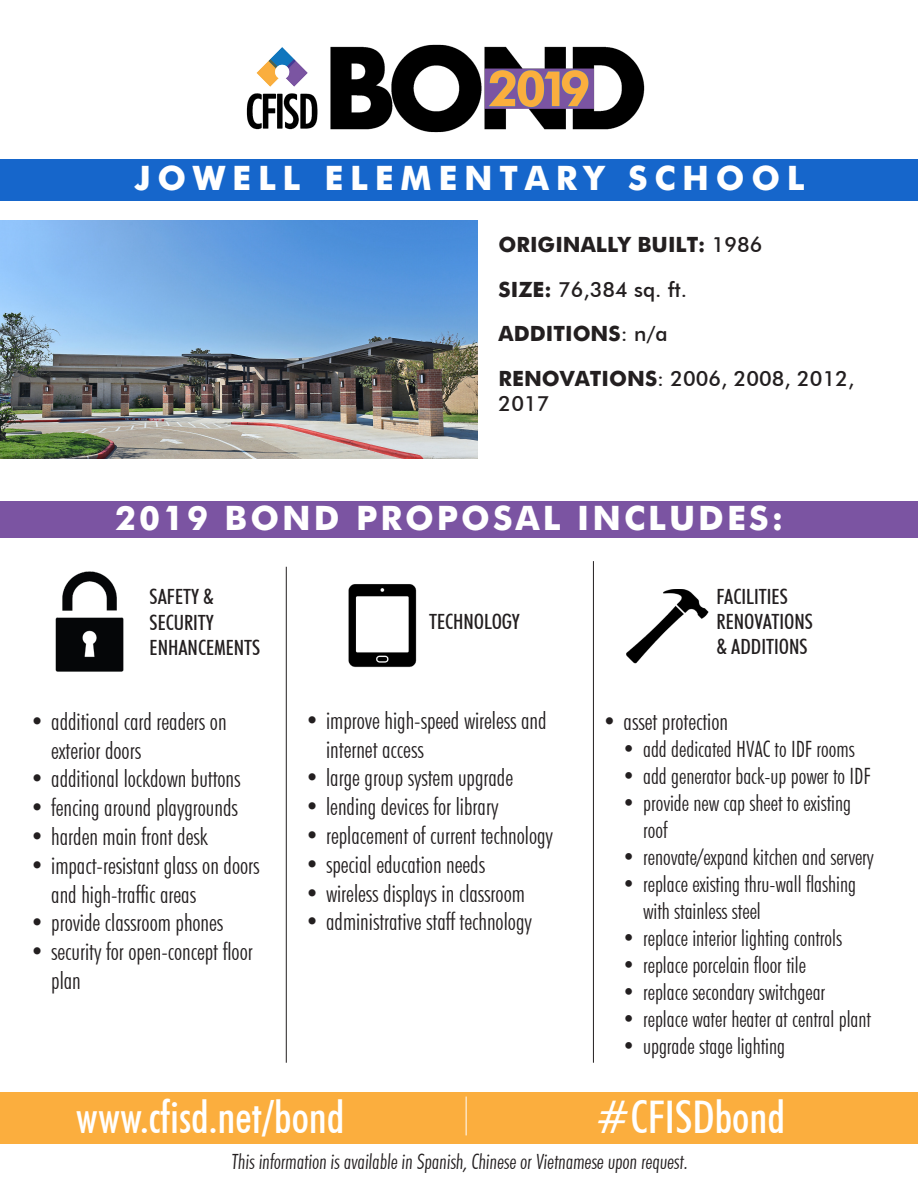
<style>
.page{position:relative;width:918px;height:1188px;background:#fff}
.page>*{position:absolute;margin:0;border:0;box-sizing:border-box;transform-origin:0 0}
.t1{font:500 condensed 45px "Futura BT";color:#fff}
.t2{font:700 33.6px "Futura";letter-spacing:.09em;color:#fff}
.t3{font:700 33.6px "Futura";letter-spacing:.2em;color:#fff}
.t4{font:300 condensed 24px/28.8px "Futura BT";color:#231f20}
.t5{font:300 condensed 22.5px/27px "Futura BT";color:#231f20}
.t6{font:500 condensed 21px/25.2px "Futura BT";color:#231f20}
.t7{font:300 condensed 21px "Futura BT";color:#231f20}
.t8{font:500 21px/25.2px "Futura BT";color:#231f20}
.t9{font:700 21px "Futura";color:#231f20}
.s1{font-family:"Futura BT";font-weight:500}
.s2{font-family:"Futura";font-weight:700}
</style>
<div class="page">
<img style="left:246px;top:44px;width:399px;height:89px">
<div style="left:0;top:159px;width:918px;height:42px;background:#1666cb"></div>
<div style="left:0;top:501px;width:918px;height:37px;background:#7b54a2"></div>
<hr style="left:286px;top:567px;width:1px;height:496px;background:#231f20">
<hr style="left:593px;top:561px;width:1px;height:502px;background:#231f20">
<img style="left:626px;top:589px;width:83px;height:75px">
<img style="left:348px;top:584px;width:69px;height:84px">
<img style="left:55px;top:571px;width:69px;height:101px">
<img style="left:0;top:220px;width:477px;height:239px">
<div style="left:0;top:1092px;width:918px;height:52px;background:#fbae3e"></div>
<hr style="left:466px;top:1097px;width:1px;height:38px;background:#fff">
<p class="t3" style="left:135px;top:153px;width:672px">JOWELL ELEMENTARY SCHOOL</p>
<p class="t9" style="left:499px;top:229px;width:265px">ORIGINALLY BUILT: <span class="s1">1986</span></p>
<p class="t8" style="left:499px;top:276px;width:190px"><span class="s2">SIZE:</span> 76,384 sq. ft.</p>
<p class="t9" style="left:499px;top:318px;width:171px">ADDITIONS<span class="s1">: n/a</span></p>
<p class="t8" style="left:499px;top:366px;width:357px"><span class="s2">RENOVATIONS</span>: 2006, 2008, 2012,<br>2017</p>
<p class="t2" style="left:115px;top:493px;width:670px">2019 BOND PROPOSAL INCLUDES:</p>
<p class="t6" style="left:150px;top:584px;width:66px">SAFETY &amp;</p>
<p class="t6" style="left:150px;top:609px;width:66px">SECURITY</p>
<p class="t6" style="left:150px;top:634px;width:112px">ENHANCEMENTS</p>
<p class="t4" style="left:51px;top:707px;width:177px;text-indent:-21px">• additional card readers on exterior doors</p>
<p class="t4" style="left:30px;top:764px;width:212px">• additional lockdown buttons</p>
<p class="t4" style="left:30px;top:793px;width:209px">• fencing around playgrounds</p>
<p class="t4" style="left:30px;top:822px;width:179px">• harden main front desk</p>
<p class="t4" style="left:51px;top:851px;width:210px;text-indent:-21px">• impact-resistant glass on doors and high-traffic areas</p>
<p class="t4" style="left:30px;top:908px;width:195px">• provide classroom phones</p>
<p class="t4" style="left:51px;top:937px;width:203px;text-indent:-21px">• security for open-concept floor plan</p>
<p class="t6" style="left:429px;top:609px;width:92px">TECHNOLOGY</p>
<p class="t4" style="left:326px;top:706px;width:222px;text-indent:-21px">• improve high-speed wireless and internet access</p>
<p class="t4" style="left:305px;top:763px;width:209px">• large group system upgrade</p>
<p class="t4" style="left:305px;top:792px;width:195px">• lending devices for library</p>
<p class="t4" style="left:305px;top:821px;width:249px">• replacement of current technology</p>
<p class="t4" style="left:305px;top:850px;width:181px">• special education needs</p>
<p class="t4" style="left:305px;top:879px;width:221px">• wireless displays in classroom</p>
<p class="t4" style="left:305px;top:907px;width:228px">• administrative staff technology</p>
<p class="t6" style="left:717px;top:584px;width:73px">FACILITIES</p>
<p class="t6" style="left:717px;top:609px;width:98px">RENOVATIONS &amp; ADDITIONS</p>
<p class="t4" style="left:603px;top:707px;width:127px">• asset protection</p>
<p class="t5" style="left:622px;top:735px;width:234px">• add dedicated HVAC to IDF rooms</p>
<p class="t5" style="left:622px;top:762px;width:250px">• add generator back-up power to IDF</p>
<p class="t5" style="left:643px;top:789px;width:209px;text-indent:-21px">• provide new cap sheet to existing roof</p>
<p class="t5" style="left:622px;top:843px;width:253px">• renovate/expand kitchen and servery</p>
<p class="t5" style="left:643px;top:870px;width:214px;text-indent:-21px">• replace existing thru-wall flashing with stainless steel</p>
<p class="t5" style="left:622px;top:924px;width:221px">• replace interior lighting controls</p>
<p class="t5" style="left:622px;top:951px;width:185px">• replace porcelain floor tile</p>
<p class="t5" style="left:622px;top:978px;width:205px">• replace secondary switchgear</p>
<p class="t5" style="left:622px;top:1005px;width:250px">• replace water heater at central plant</p>
<p class="t5" style="left:622px;top:1032px;width:164px">• upgrade stage lighting</p>
<p class="t1" style="left:76px;top:1090px;width:270px">www.cfisd.net/bond</p>
<p class="t1" style="left:596px;top:1090px;width:191px">#CFISDbond</p>
<p class="t7" style="left:231px;top:1149px;width:460px">This information is available in Spanish, Chinese or Vietnamese upon request.</p>
</div>
